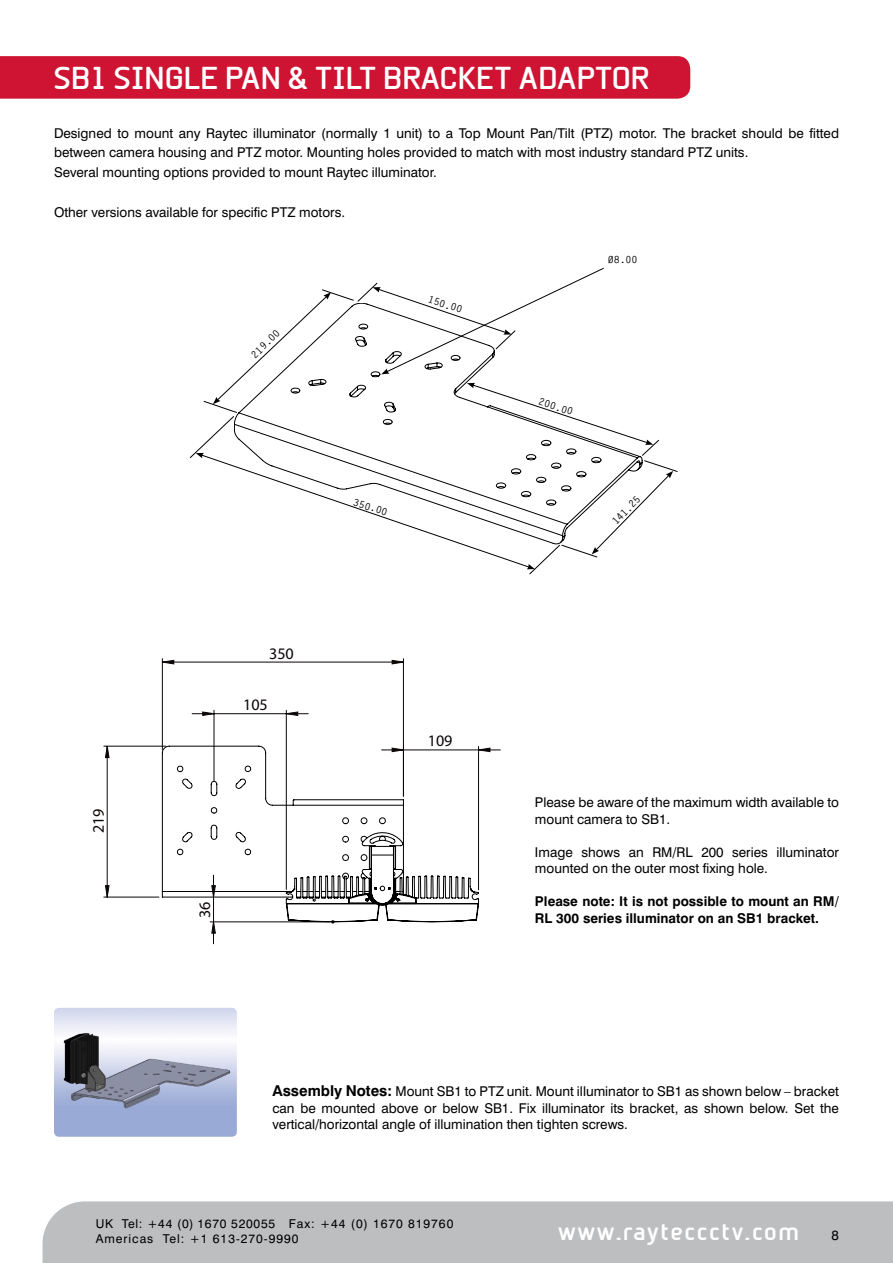
<style>
.page{position:relative;width:893px;height:1263px;background:#fff}
.page>*{position:absolute;margin:0;border:0;box-sizing:border-box;transform-origin:0 0}
.t1{font:700 30.3px "Beta Sans";letter-spacing:-.02em;color:#fff}
.t2{font:700 24px "Beta Sans";letter-spacing:.04em;color:#fff}
.t3{font:16.05px "Century Gothic";color:#0a0605}
.t4{font:13.5px/16.5px "Swiss 721 BT";color:#000}
.t5{font:700 13.5px/16.5px "Swiss 721 BT";color:#000}
.t6{font:12.15px/15.5px "Swiss 721 BT";letter-spacing:.08em;color:#000}
.t7{font:700 9.9px "Letter Gothic Std";color:#000}
.s1{font-weight:700;font-size:15px}
</style>
<div class="page">
<div style="left:0;top:56px;width:690px;height:43px;background:#ce1432"></div>
<div style="left:43px;top:1201px;width:850px;height:62px;background:#bcbec0"></div>
<img style="left:54px;top:1008px;width:183px;height:129px">
<svg style="left:189px;top:267px;width:489px;height:308px"></svg>
<hr style="left:286px;top:710px;width:1px;height:179px;background:#0a0605">
<hr style="left:214px;top:710px;width:1px;height:71px;background:#0a0605">
<hr style="left:104px;top:746px;width:62px;height:1px;background:#0a0605">
<hr style="left:104px;top:897px;width:55px;height:1px;background:#0a0605">
<hr style="left:162px;top:659px;width:1px;height:90px;background:#0a0605">
<hr style="left:403px;top:659px;width:1px;height:137px;background:#0a0605">
<svg style="left:211px;top:923px;width:5px;height:21px"></svg>
<svg style="left:192px;top:711px;width:308px;height:41px"></svg>
<svg style="left:105px;top:745px;width:5px;height:153px"></svg>
<svg style="left:162px;top:660px;width:242px;height:5px"></svg>
<svg style="left:161px;top:745px;width:319px;height:178px"></svg>
<h1 class="t1" style="left:53px;top:60px;width:598px">SB1 SINGLE PAN &amp; TILT BRACKET ADAPTOR</h1>
<p class="t4" style="left:54px;top:123px;width:786px;line-height:19.5px">Designed to mount any Raytec illuminator (normally 1 unit) to a Top Mount Pan/Tilt (PTZ) motor. The bracket should be fitted between camera housing and PTZ motor. Mounting holes provided to match with most industry standard PTZ units.<br>Several mounting options provided to mount Raytec illuminator.</p>
<p class="t4" style="left:54px;top:204px;width:293px">Other versions available for specific PTZ motors.</p>
<p class="t3" style="left:89px;top:833px;width:26px;rotate:-90deg">219</p>
<p class="t7" style="left:249px;top:352px;width:37px;rotate:-44deg">219.00</p>
<p class="t3" style="left:269px;top:643px;width:26px">350</p>
<p class="t3" style="left:243px;top:695px;width:26px">105</p>
<p class="t7" style="left:430px;top:293px;width:37px;rotate:18deg">150.00</p>
<p class="t7" style="left:355px;top:496px;width:37px;rotate:18deg">350.00</p>
<p class="t3" style="left:428px;top:731px;width:26px">109</p>
<p class="t3" style="left:195px;top:918px;width:18px;rotate:-90deg">36</p>
<p class="t7" style="left:608px;top:253px;width:31px;rotate:1deg">Ø8.00</p>
<p class="t7" style="left:541px;top:395px;width:37px;rotate:18deg">200.00</p>
<p class="t7" style="left:610px;top:519px;width:37px;rotate:-46deg">141.25</p>
<p class="t4" style="left:535px;top:794px;width:306px">Please be aware of the maximum width available to mount camera to SB1.</p>
<p class="t4" style="left:535px;top:844px;width:306px">Image shows an RM/RL 200 series illuminator mounted on the outer most fixing hole.</p>
<p class="t5" style="left:535px;top:893px;width:305px">Please note: It is not possible to mount an RM/<br>RL 300 series illuminator on an SB1 bracket.</p>
<p class="t4" style="left:272px;top:1083px;width:568px;text-align:justify"><span class="s1">Assembly Notes:</span> Mount SB1 to PTZ unit. Mount illuminator to SB1 as shown below – bracket can be mounted above or below SB1. Fix illuminator its bracket, as shown below. Set the vertical/horizontal angle of illumination then tighten screws.</p>
<p class="t6" style="left:96px;top:1215px;width:359px">UK Tel: +44 (0) 1670 520055 Fax: +44 (0) 1670 819760<br>Americas Tel: +1 613-270-9990</p>
<h2 class="t2" style="left:558px;top:1217px;width:243px">www.rayteccctv.com</h2>
<p class="t4" style="left:832px;top:1227px;width:9px">8</p>
</div>
